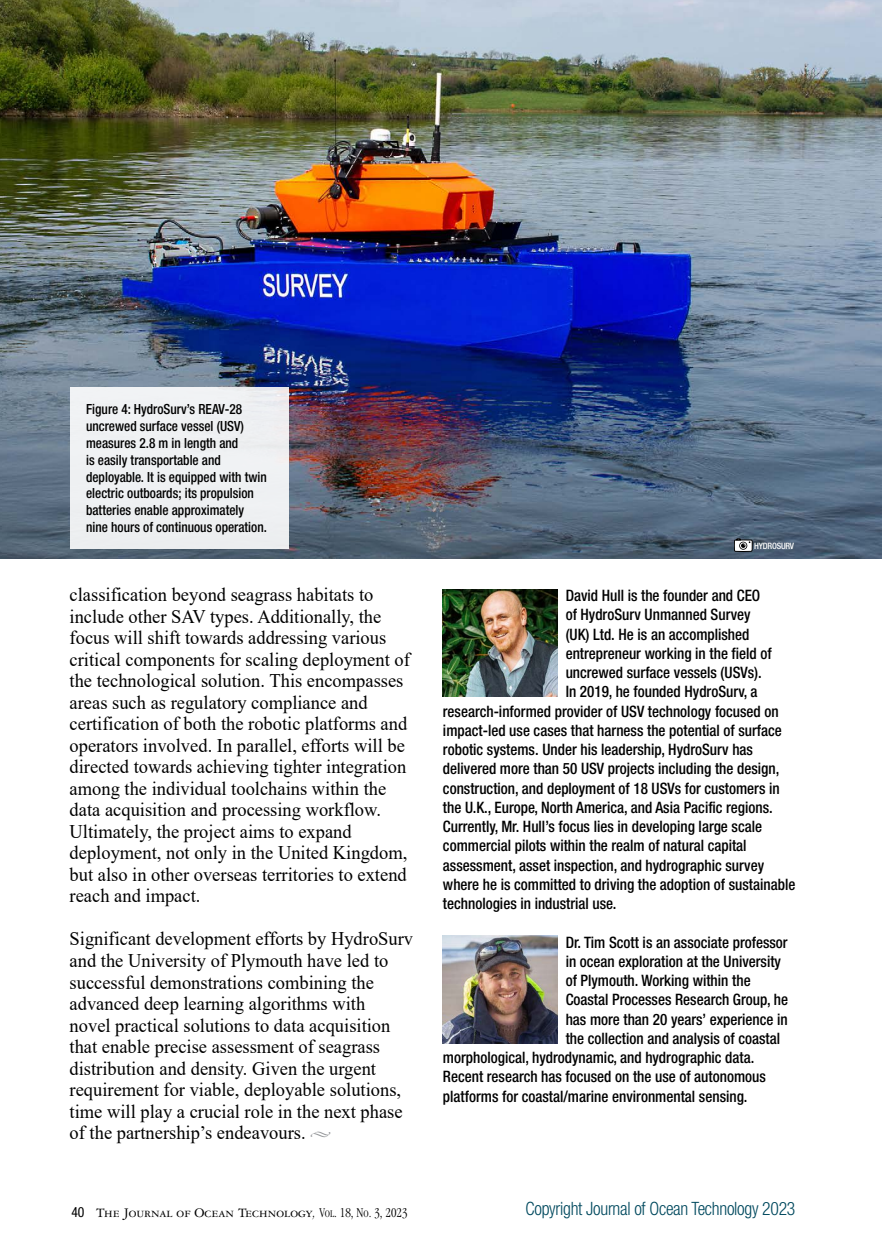
<style>
.page{position:relative;width:882px;height:1260px;background:#fff}
.page>*{position:absolute;margin:0;border:0;box-sizing:border-box;transform-origin:0 0}
.t1{font:19.25px/21.5px "Times New Roman";color:#000;scale:.96 1}
.t2{font:300 condensed 18.38px "Helvetica Neue LT Std";letter-spacing:-.015em;color:#00495e;scale:.96 1}
.t3{font:500 condensed 15.75px "Helvetica Neue LT Std";color:#000;scale:.96 1}
.t4{font:500 condensed 14px/16.8px "Helvetica Neue LT Std";color:#000;scale:.95 1}
.t5{font:14px "Garamond Three SC";color:#000}
.t6{font:500 condensed 8.75px "Helvetica Neue LT Std";letter-spacing:-.025em;color:#fff}
.s1{color:#939598}
.s2{font-family:"Helvetica Neue LT Std";font-stretch:condensed}
.s3{font-family:"Garamond";font-weight:300;font-style:italic;font-stretch:condensed}
.s4{font-family:"Garamond";font-weight:300;font-stretch:condensed}
.s5{font-family:"Garamond";font-weight:300;font-stretch:condensed;font-size:10.5px}
</style>
<div class="page">
<img style="left:0;top:0;width:882px;height:558px">
<img style="left:443px;top:589px;width:115px;height:108px">
<img style="left:443px;top:936px;width:115px;height:107px">
<svg style="left:734px;top:539px;width:18px;height:13px"></svg>
<div style="left:70px;top:387px;width:218px;height:162px;background:#eef0f2"></div>
<p class="t4" style="left:86px;top:401px;width:192px">Figure 4: HydroSurv’s REAV-28 uncrewed surface vessel (USV) measures 2.8 m in length and<br>is easily transportable and deployable. It is equipped with twin electric outboards; its propulsion batteries enable approximately nine hours of continuous operation.</p>
<p class="t1" style="left:70px;top:583px;width:356px">classification beyond seagrass habitats to include other SAV types. Additionally, the focus will shift towards addressing various critical components for scaling deployment of the technological solution. This encompasses areas such as regulatory compliance and certification of both the robotic platforms and operators involved. In parallel, efforts will be directed towards achieving tighter integration among the individual toolchains within the data acquisition and processing workflow.<br>Ultimately, the project aims to expand deployment, not only in the United Kingdom, but also in other overseas territories to extend reach and impact.</p>
<p class="t1" style="left:70px;top:928px;width:359px">Significant development efforts by HydroSurv and the University of Plymouth have led to successful demonstrations combining the advanced deep learning algorithms with<br>novel practical solutions to data acquisition that enable precise assessment of seagrass distribution and density. Given the urgent requirement for viable, deployable solutions, time will play a crucial role in the next phase of the partnership’s endeavours. <span class="s1">◆</span></p>
<p class="t6" style="left:754px;top:541px;width:41px">HYDROSURV</p>
<p class="t3" style="left:566px;top:586px;width:204px">David Hull is the founder and CEO</p>
<p class="t3" style="left:566px;top:605px;width:194px">of HydroSurv Unmanned Survey</p>
<p class="t3" style="left:566px;top:625px;width:193px">(UK) Ltd. He is an accomplished</p>
<p class="t3" style="left:566px;top:644px;width:216px">entrepreneur working in the field of</p>
<p class="t3" style="left:566px;top:663px;width:206px">uncrewed surface vessels (USVs).</p>
<p class="t3" style="left:566px;top:682px;width:201px">In 2019, he founded HydroSurv, a</p>
<p class="t3" style="left:443px;top:702px;width:351px">research-informed provider of USV technology focused on</p>
<p class="t3" style="left:443px;top:721px;width:354px">impact-led use cases that harness the potential of surface</p>
<p class="t3" style="left:443px;top:740px;width:325px">robotic systems. Under his leadership, HydroSurv has</p>
<p class="t3" style="left:443px;top:759px;width:352px">delivered more than 50 USV projects including the design,</p>
<p class="t3" style="left:443px;top:779px;width:352px">construction, and deployment of 18 USVs for customers in</p>
<p class="t3" style="left:443px;top:798px;width:345px">the U.K., Europe, North America, and Asia Pacific regions.</p>
<p class="t3" style="left:443px;top:817px;width:334px">Currently, Mr. Hull’s focus lies in developing large scale</p>
<p class="t3" style="left:443px;top:836px;width:318px">commercial pilots within the realm of natural capital</p>
<p class="t3" style="left:443px;top:856px;width:336px">assessment, asset inspection, and hydrographic survey</p>
<p class="t3" style="left:443px;top:875px;width:369px">where he is committed to driving the adoption of sustainable</p>
<p class="t3" style="left:443px;top:894px;width:182px">technologies in industrial use.</p>
<p class="t3" style="left:566px;top:933px;width:233px">Dr. Tim Scott is an associate professor</p>
<p class="t3" style="left:566px;top:952px;width:226px">in ocean exploration at the University</p>
<p class="t3" style="left:566px;top:971px;width:194px">of Plymouth. Working within the</p>
<p class="t3" style="left:566px;top:990px;width:233px">Coastal Processes Research Group, he</p>
<p class="t3" style="left:566px;top:1010px;width:233px">has more than 20 years’ experience in</p>
<p class="t3" style="left:566px;top:1029px;width:225px">the collection and analysis of coastal</p>
<p class="t3" style="left:443px;top:1048px;width:326px">morphological, hydrodynamic, and hydrographic data.</p>
<p class="t3" style="left:443px;top:1067px;width:338px">Recent research has focused on the use of autonomous</p>
<p class="t3" style="left:443px;top:1087px;width:319px">platforms for coastal/marine environmental sensing.</p>
<p class="t5" style="left:71px;top:1205px;width:338px"><span class="s2">40</span> The Journal of Ocean Technology<span class="s3">,</span> <span class="s4">V</span><span class="s5">ol</span><span class="s4">. 18, N</span><span class="s5">o</span><span class="s4">. 3, 2023</span></p>
<p class="t2" style="left:526px;top:1198px;width:283px">Copyright Journal of Ocean Technology 2023</p>
</div>
